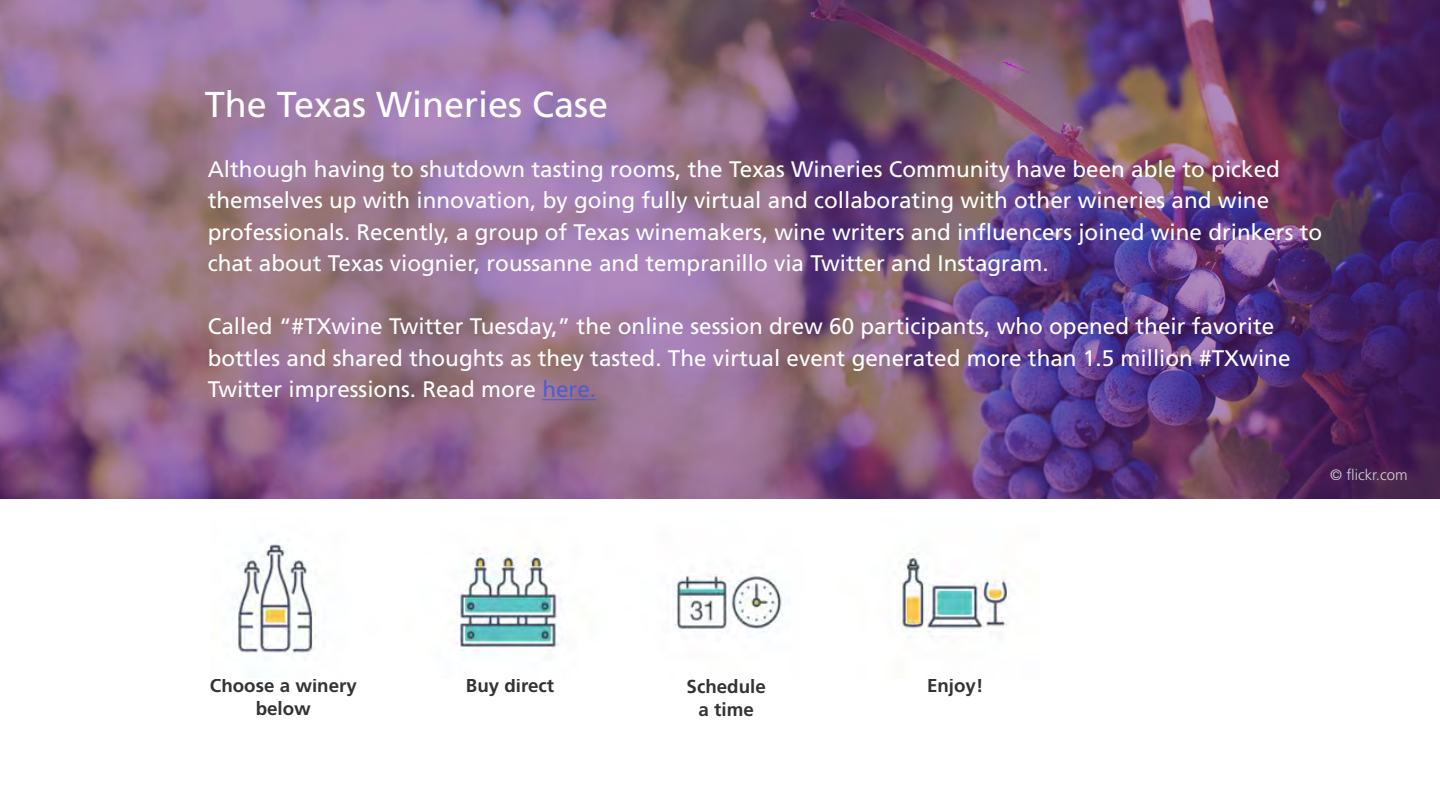
<style>
.page{position:relative;width:1440px;height:810px;background:#fff}
.page>*{position:absolute;margin:0;border:0;box-sizing:border-box;transform-origin:0 0}
.t1{font:36px "Frutiger LT Std";color:#fff}
.t2{font:22.5px/31.5px "Frutiger LT Std";color:#fff}
.t3{font:700 18.75px/22.5px "Frutiger LT";color:#333;text-align:center}
.t4{font:300 15px "Frutiger LT";color:#d4d3d2}
.s1{color:#4f5cd6}
</style>
<div class="page">
<img style="left:0;top:0;width:1440px;height:499px">
<hr style="left:542px;top:399px;width:54px;height:1px;background:#4f5cd6">
<img style="left:234px;top:542px;width:776px;height:113px">
<p class="t1" style="left:205px;top:84px;width:405px">The Texas Wineries Case</p>
<p class="t2" style="left:208px;top:153px;width:1116px">Although having to shutdown tasting rooms, the Texas Wineries Community have been able to picked themselves up with innovation, by going fully virtual and collaborating with other wineries and wine professionals. Recently, a group of Texas winemakers, wine writers and influencers joined wine drinkers to chat about Texas viognier, roussanne and tempranillo via Twitter and Instagram.</p>
<p class="t2" style="left:208px;top:311px;width:1084px">Called “#TXwine Twitter Tuesday,” the online session drew 60 participants, who opened their favorite bottles and shared thoughts as they tasted. The virtual event generated more than 1.5 million #TXwine<br>Twitter impressions. Read more <span class="s1">here.</span></p>
<p class="t4" style="left:1330px;top:467px;width:79px">© flickr.com</p>
<p class="t3" style="left:210px;top:674px;width:148px">Choose a winery below</p>
<p class="t3" style="left:466px;top:674px;width:90px">Buy direct</p>
<p class="t3" style="left:687px;top:676px;width:81px">Schedule a time</p>
<p class="t3" style="left:927px;top:674px;width:58px">Enjoy!</p>
</div>
